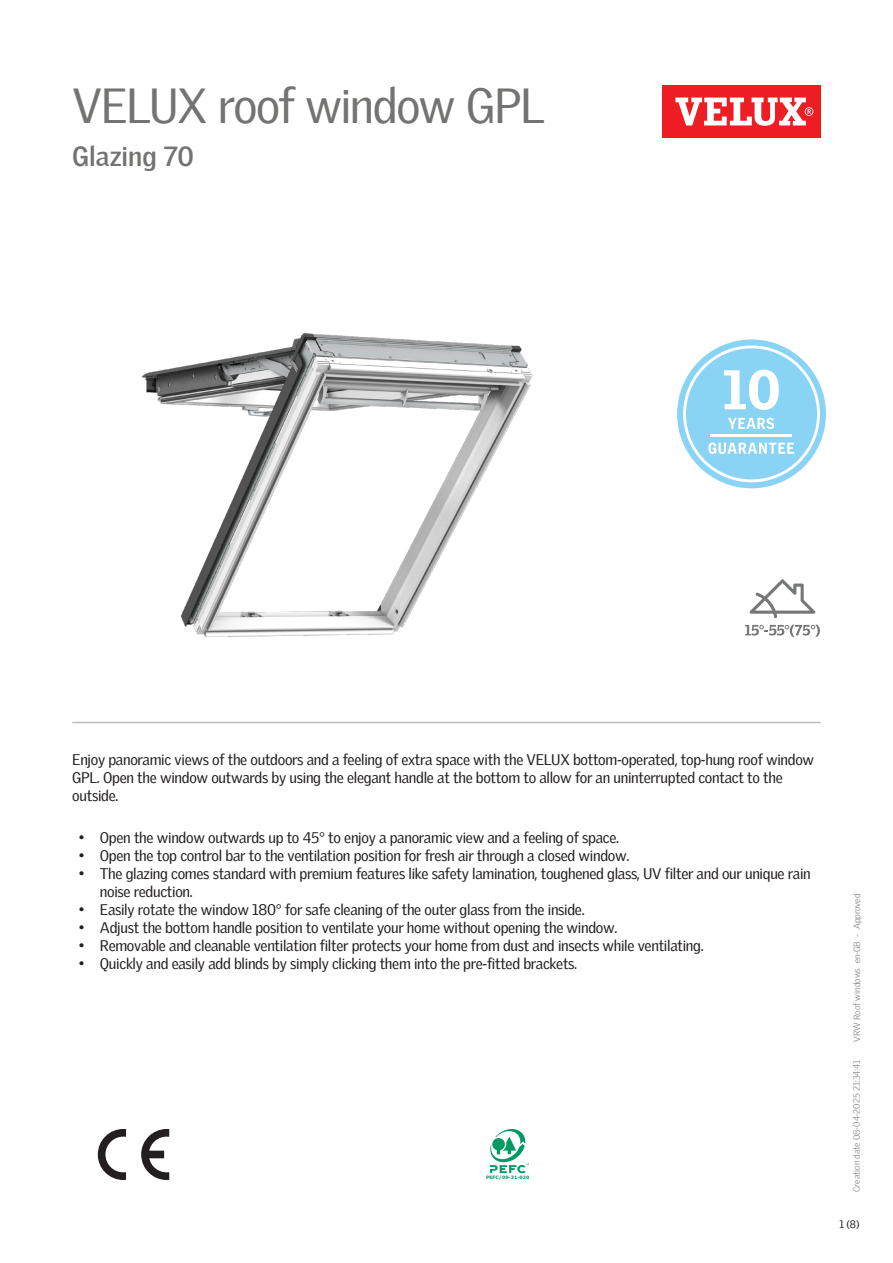
<style>
.page{position:relative;width:893px;height:1263px;background:#fff}
.page>*{position:absolute;margin:0;border:0;box-sizing:border-box;transform-origin:0 0}
.Headline{font:48px "Velux Gothic";letter-spacing:-.035em;color:#737371}
.t1{font:700 27px "Velux Gothic";color:#737371}
.Body_Regular{font:15px/18px "Velux Gothic";letter-spacing:-.02em;color:#231f20}
.t2{font:10.5px "Velux Gothic";color:#231f20}
.t3{font:300 9px "Velux Gothic";color:#7c7e81}
.t4{font:700 4.65px "Verdana";color:#009b61}
</style>
<div class="page">
<div style="left:662px;top:85px;width:159px;height:53px;background:#ee1d23"></div>
<svg style="left:675px;top:98px;width:138px;height:28px"></svg>
<hr style="left:72px;top:722px;width:749px;height:1px;background:#bcbdbb">
<svg style="left:749px;top:579px;width:66px;height:39px"></svg>
<svg style="left:745px;top:625px;width:75px;height:12px"></svg>
<svg style="left:141px;top:1129px;width:28px;height:51px"></svg>
<svg style="left:98px;top:1129px;width:28px;height:51px"></svg>
<svg style="left:490px;top:1129px;width:39px;height:44px"></svg>
<svg style="left:677px;top:339px;width:149px;height:149px"></svg>
<img style="left:142px;top:333px;width:391px;height:304px">
<p class="Headline" style="left:72px;top:69px;width:474px">VELUX roof window GPL</p>
<p class="t1" style="left:72px;top:136px;width:123px">Glazing 70</p>
<p class="Body_Regular" style="left:72px;top:749px;width:743px">Enjoy panoramic views of the outdoors and a feeling of extra space with the VELUX bottom-operated, top-hung roof window<br>GPL. Open the window outwards by using the elegant handle at the bottom to allow for an uninterrupted contact to the outside.</p>
<p class="Body_Regular" style="left:79px;top:828px;width:542px">• Open the window outwards up to 45° to enjoy a panoramic view and a feeling of space.</p>
<p class="Body_Regular" style="left:79px;top:846px;width:552px">• Open the top control bar to the ventilation position for fresh air through a closed window.</p>
<p class="Body_Regular" style="left:100px;top:864px;width:712px;text-indent:-21px">• The glazing comes standard with premium features like safety lamination, toughened glass, UV filter and our unique rain noise reduction.</p>
<p class="Body_Regular" style="left:79px;top:900px;width:508px">• Easily rotate the window 180° for safe cleaning of the outer glass from the inside.</p>
<p class="Body_Regular" style="left:79px;top:918px;width:540px">• Adjust the bottom handle position to ventilate your home without opening the window.</p>
<p class="Body_Regular" style="left:79px;top:936px;width:627px">• Removable and cleanable ventilation filter protects your home from dust and insects while ventilating.</p>
<p class="Body_Regular" style="left:79px;top:954px;width:500px">• Quickly and easily add blinds by simply clicking them into the pre-fitted brackets.</p>
<p class="t4" style="left:486px;top:1174px;width:45px">PEFC/09-31-020</p>
<p class="t3" style="left:850px;top:1042px;width:149px;rotate:-90deg">VRW Roof windows en-GB - Approved</p>
<p class="t3" style="left:850px;top:1192px;width:134px;rotate:-90deg">Creation date 08-04-2025 21:34:41</p>
<p class="t2" style="left:839px;top:1216px;width:22px">1 (8)</p>
</div>
